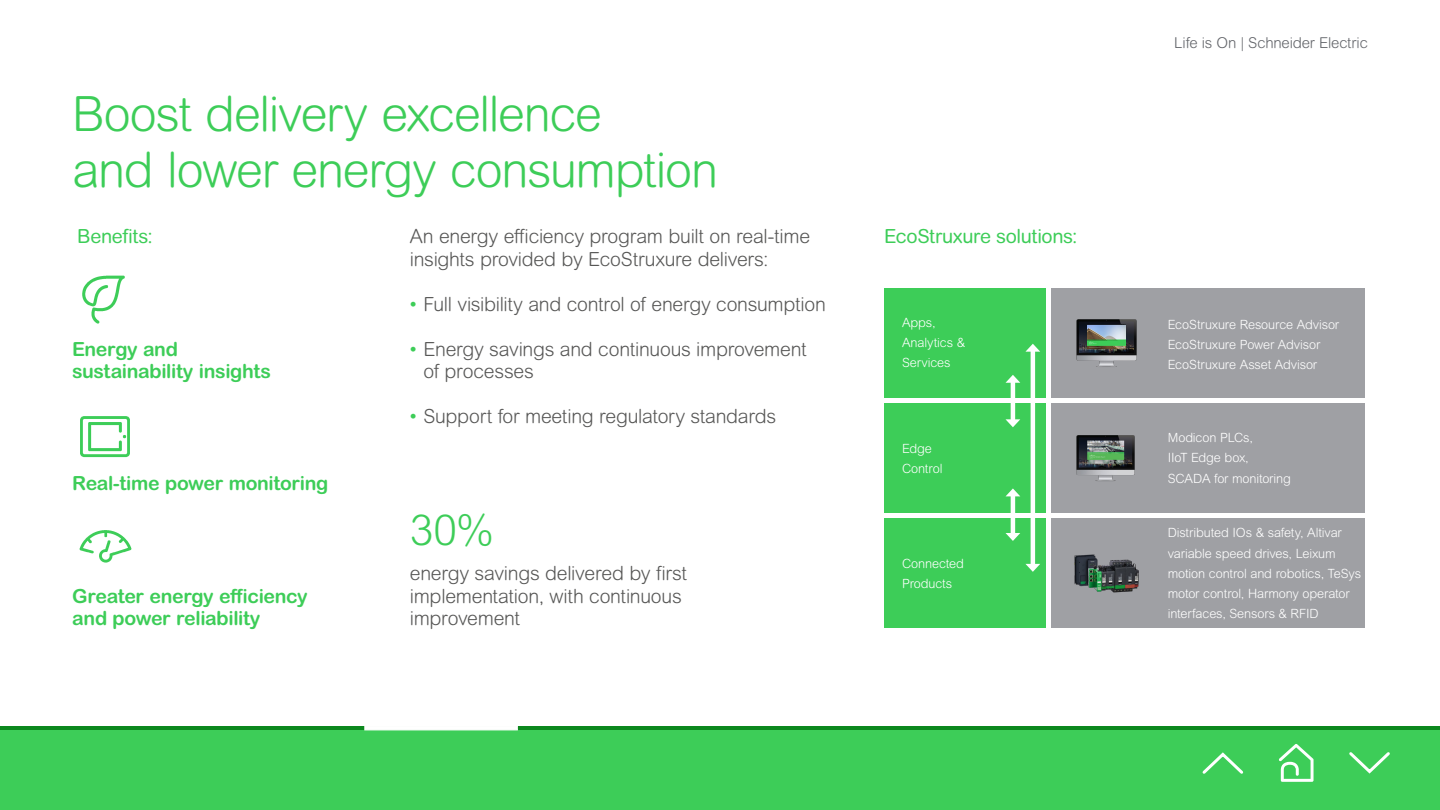
<style>
.page{position:relative;width:1440px;height:810px;background:#fff}
.page>*{position:absolute;margin:0;border:0;box-sizing:border-box;transform-origin:0 0}
.t1{font:300 48.75px/56.2px "Arial Rounded MT Pro";letter-spacing:-.025em;color:#3dcd58}
.t2{font:300 42.75px "Arial Rounded MT Pro";color:#3dcd58}
.t3{font:300 19.5px/22.5px "Arial Rounded MT Pro";letter-spacing:-.015em;color:#575756}
.t4{font:700 19.5px/22.5px "Arial Rounded MT Pro";letter-spacing:-.02em;color:#3dcd58}
.t5{font:19.5px "Arial Rounded MT Pro";letter-spacing:-.02em;color:#3dcd58}
.t6{font:300 15px "Arial Rounded MT Pro";letter-spacing:-.01em;color:#626469}
.t7{font:300 12.75px/20.2px "Arial Rounded MT Pro";letter-spacing:-.01em;color:#fff}
.s1{font-weight:400;color:#3dcd58}
</style>
<div class="page">
<div style="left:0;top:726px;width:1440px;height:84px;background:#3dcd58"></div>
<hr style="left:0;top:726px;width:1440px;height:4px;background:#0c881e">
<svg style="left:1279px;top:744px;width:35px;height:38px"></svg>
<svg style="left:1202px;top:752px;width:42px;height:22px"></svg>
<svg style="left:1349px;top:752px;width:41px;height:22px"></svg>
<svg style="left:365px;top:726px;width:152px;height:4px"></svg>
<div style="left:884px;top:288px;width:162px;height:109px;background:#3dcd58"></div>
<div style="left:884px;top:403px;width:162px;height:109px;background:#3dcd58"></div>
<div style="left:884px;top:519px;width:162px;height:109px;background:#3dcd58"></div>
<div style="left:1052px;top:288px;width:313px;height:109px;background:#9fa0a4"></div>
<div style="left:1052px;top:403px;width:313px;height:109px;background:#9fa0a4"></div>
<div style="left:1052px;top:519px;width:313px;height:109px;background:#9fa0a4"></div>
<hr style="left:1031px;top:349px;width:4px;height:218px;background:#fff">
<svg style="left:1025px;top:344px;width:15px;height:8px"></svg>
<svg style="left:1025px;top:564px;width:15px;height:8px"></svg>
<hr style="left:1011px;top:380px;width:4px;height:42px;background:#fff">
<svg style="left:1006px;top:375px;width:14px;height:8px"></svg>
<svg style="left:1006px;top:419px;width:14px;height:8px"></svg>
<hr style="left:1011px;top:493px;width:4px;height:43px;background:#fff">
<svg style="left:1006px;top:488px;width:14px;height:8px"></svg>
<svg style="left:1006px;top:533px;width:14px;height:8px"></svg>
<img style="left:82px;top:275px;width:43px;height:49px">
<img style="left:79px;top:530px;width:53px;height:33px">
<img style="left:80px;top:416px;width:50px;height:42px">
<img style="left:1076px;top:319px;width:61px;height:48px">
<img style="left:1087px;top:325px;width:39px;height:23px">
<img style="left:1076px;top:435px;width:59px;height:46px">
<img style="left:1074px;top:554px;width:65px;height:39px">
<h1 class="t1" style="left:72px;top:87px;width:647px">Boost delivery excellence<br>and lower energy consumption</h1>
<h3 class="t5" style="left:77px;top:225px;width:77px">Benefits:</h3>
<h3 class="t3" style="left:410px;top:226px;width:402px">An energy efficiency program built on real-time insights provided by EcoStruxure delivers:</h3>
<h3 class="t3" style="left:410px;top:293px;width:417px"><span class="s1">•</span> Full visibility and control of energy consumption</h3>
<h3 class="t3" style="left:423px;top:338px;width:385px;text-indent:-13px"><span class="s1">•</span> Energy savings and continuous improvement of processes</h3>
<h3 class="t3" style="left:410px;top:406px;width:368px"><span class="s1">•</span> Support for meeting regulatory standards</h3>
<h3 class="t4" style="left:72px;top:338px;width:200px">Energy and sustainability insights</h3>
<h3 class="t4" style="left:72px;top:473px;width:258px">Real-time power monitoring</h3>
<h3 class="t4" style="left:72px;top:585px;width:237px">Greater energy efficiency and power reliability</h3>
<h2 class="t2" style="left:410px;top:505px;width:86px">30%</h2>
<h3 class="t3" style="left:410px;top:563px;width:279px">energy savings delivered by first implementation, with continuous improvement</h3>
<h3 class="t5" style="left:884px;top:225px;width:194px">EcoStruxure solutions:</h3>
<p class="t6" style="left:1174px;top:34px;width:195px">Life is On | Schneider Electric</p>
<p class="t7" style="left:902px;top:313px;width:65px">Apps,<br>Analytics &amp;<br>Services</p>
<p class="t7" style="left:1168px;top:315px;width:173px">EcoStruxure Resource Advisor<br>EcoStruxure Power Advisor<br>EcoStruxure Asset Advisor</p>
<p class="t7" style="left:902px;top:439px;width:42px">Edge<br>Control</p>
<p class="t7" style="left:1168px;top:428px;width:125px">Modicon PLCs,<br>IIoT Edge box,<br>SCADA for monitoring</p>
<p class="t7" style="left:902px;top:554px;width:63px">Connected<br>Products</p>
<p class="t7" style="left:1168px;top:523px;width:195px">Distributed IOs &amp; safety, Altivar variable speed drives, Leixum motion control and robotics, TeSys motor control, Harmony operator interfaces, Sensors &amp; RFID</p>
</div>
